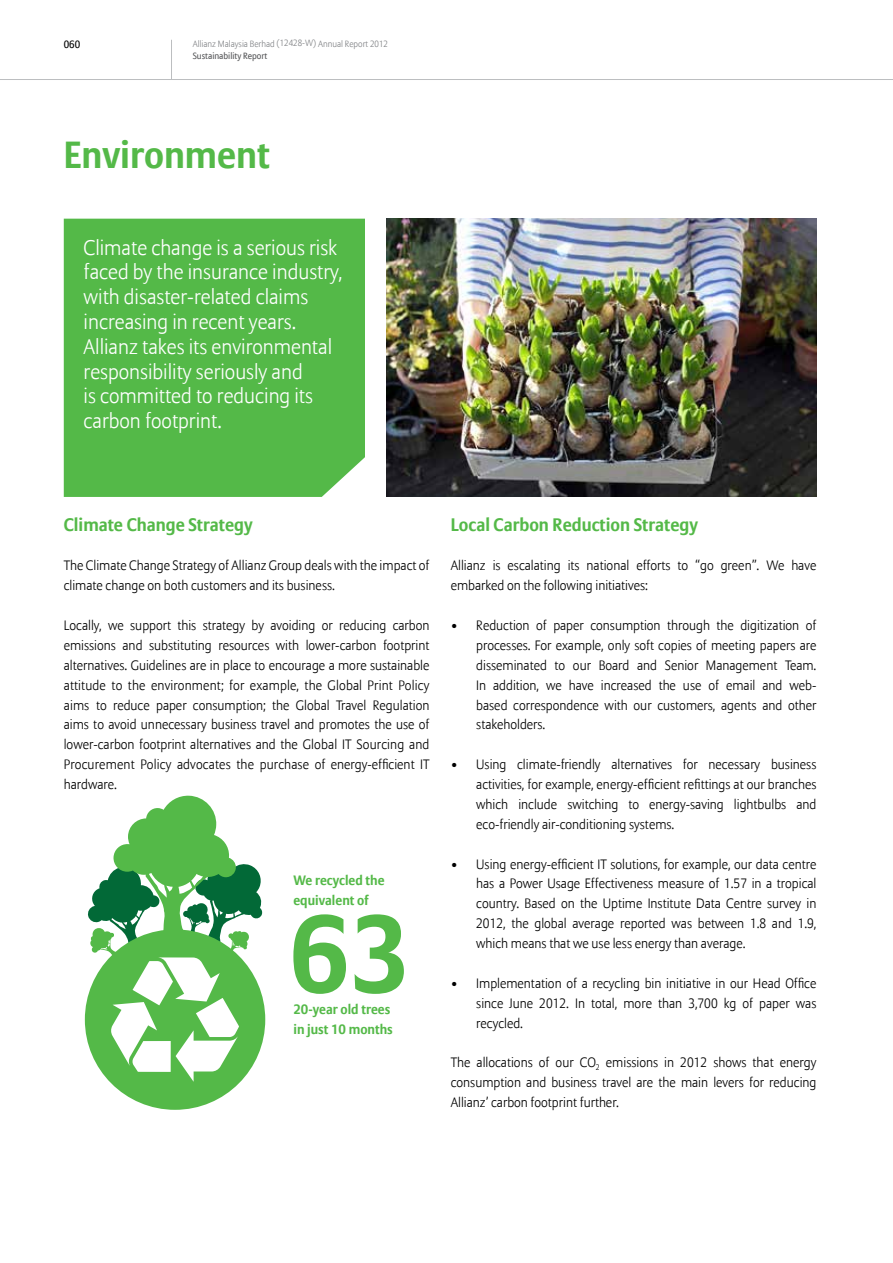
<style>
.page{position:relative;width:893px;height:1263px;background:#fff}
.page>*{position:absolute;margin:0;border:0;box-sizing:border-box;transform-origin:0 0}
.t1{font:700 37.5px "Allianz Sans";color:#54b948}
.t2{font:300 21px/24.8px "Allianz Sans";color:#fff}
.t3{font:700 18px "Allianz Sans";color:#54b948}
.t4{font:300 13.5px/19.8px "Allianz Sans";color:#000;text-align:justify}
.t5{font:700 13.5px/19.8px "Allianz Sans";color:#54b948}
.t6{font:10.5px "Allianz Sans";color:#000}
.t7{font:300 9px "Allianz Sans";color:#808285}
.t8{font:9px "Allianz Sans";color:#58595b}
</style>
<div class="page">
<hr style="left:171px;top:40px;width:1px;height:40px;background:#bcbec0">
<hr style="left:0;top:79px;width:893px;height:1px;background:#bcbec0">
<div style="left:64px;top:219px;width:301px;height:278px;background:#54b948"></div>
<img style="left:386px;top:219px;width:430px;height:278px">
<div style="left:85px;top:929px;width:180px;height:181px;background:#54b948;border-radius:50%"></div>
<svg style="left:87px;top:795px;width:176px;height:287px"></svg>
<svg style="left:293px;top:914px;width:111px;height:80px"></svg>
<p class="t6" style="left:64px;top:38px;width:18px">060</p>
<p class="t7" style="left:193px;top:38px;width:197px">Allianz Malaysia Berhad (12428-W) Annual Report 2012</p>
<p class="t8" style="left:193px;top:51px;width:76px">Sustainability Report</p>
<h1 class="t1" style="left:64px;top:131px;width:208px">Environment</h1>
<h2 class="t2" style="left:84px;top:236px;width:260px">Climate change is a serious risk faced by the insurance industry, with disaster-related claims increasing in recent years.<br>Allianz takes its environmental responsibility seriously and<br>is committed to reducing its carbon footprint.</h2>
<h3 class="t3" style="left:64px;top:513px;width:190px">Climate Change Strategy</h3>
<p class="t4" style="left:64px;top:556px;width:367px">The Climate Change Strategy of Allianz Group deals with the impact of climate change on both customers and its business.</p>
<p class="t4" style="left:64px;top:616px;width:367px">Locally, we support this strategy by avoiding or reducing carbon emissions and substituting resources with lower-carbon footprint alternatives. Guidelines are in place to encourage a more sustainable attitude to the environment; for example, the Global Print Policy aims to reduce paper consumption; the Global Travel Regulation aims to avoid unnecessary business travel and promotes the use of lower-carbon footprint alternatives and the Global IT Sourcing and Procurement Policy advocates the purchase of energy-efficient IT hardware.</p>
<p class="t5" style="left:293px;top:871px;width:93px">We recycled the equivalent of</p>
<p class="t5" style="left:293px;top:999px;width:101px">20-year old trees in just 10 months</p>
<h3 class="t3" style="left:451px;top:513px;width:249px">Local Carbon Reduction Strategy</h3>
<p class="t4" style="left:451px;top:556px;width:367px">Allianz is escalating its national efforts to “go green”. We have embarked on the following initiatives:</p>
<p class="t4" style="left:476px;top:616px;width:342px;text-indent:-26px">• Reduction of paper consumption through the digitization of processes. For example, only soft copies of meeting papers are disseminated to our Board and Senior Management Team.<br>In addition, we have increased the use of email and web&shy;based correspondence with our customers, agents and other stakeholders.</p>
<p class="t4" style="left:476px;top:755px;width:342px;text-indent:-26px">• Using climate-friendly alternatives for necessary business activities, for example, energy-efficient refittings at our branches which include switching to energy-saving lightbulbs and eco-friendly air-conditioning systems.</p>
<p class="t4" style="left:476px;top:854px;width:342px;text-indent:-26px">• Using energy-efficient IT solutions, for example, our data centre has a Power Usage Effectiveness measure of 1.57 in a tropical country. Based on the Uptime Institute Data Centre survey in 2012, the global average reported was between 1.8 and 1.9, which means that we use less energy than average.</p>
<p class="t4" style="left:476px;top:974px;width:342px;text-indent:-26px">• Implementation of a recycling bin initiative in our Head Office since June 2012. In total, more than 3,700 kg of paper was recycled.</p>
<p class="t4" style="left:451px;top:1053px;width:367px">The allocations of our CO<sub>2</sub> emissions in 2012 shows that energy consumption and business travel are the main levers for reducing Allianz’ carbon footprint further.</p>
</div>
